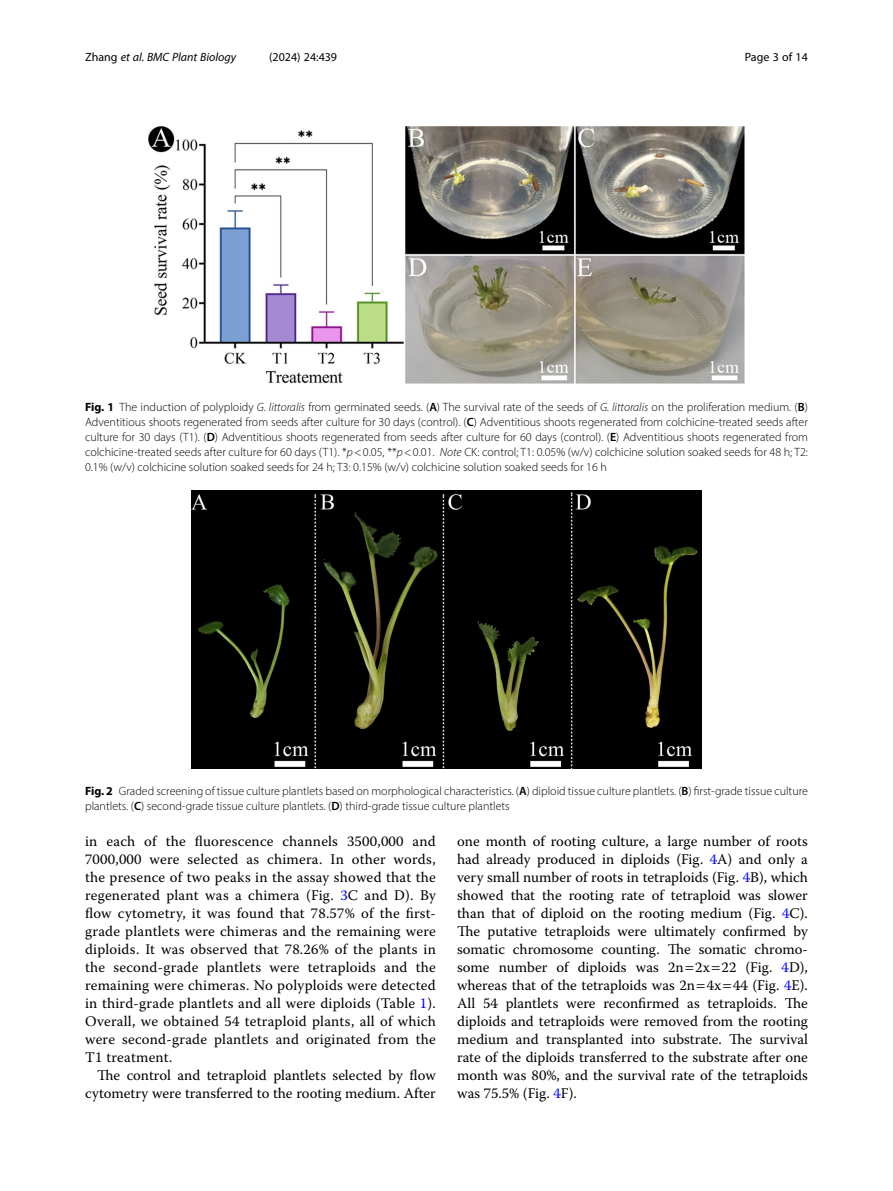
<style>
.page{position:relative;width:893px;height:1191px;background:#fff}
.page>*{position:absolute;margin:0;border:0;box-sizing:border-box;transform-origin:0 0}
.Body_Text_Indent{font:14.7px/18px "Warnock Pro";color:#000;text-align:right}
.Body_Text{font:14.7px/18px "Warnock Pro";letter-spacing:.015em;color:#000;text-align:justify}
.Figure_Caption{font:300 12px/15px "Myriad Pro";color:#000}
.t1{font:italic 12px "Myriad Pro";color:#000}
.t2{font:12px "Myriad Pro";color:#000}
.s1{font-style:normal}
.s2{font-weight:700}
.s3{font-style:italic}
.s4{font-weight:600}
.s5{color:#00f}
</style>
<div class="page">
<img style="left:191px;top:490px;width:511px;height:278px">
<img style="left:149px;top:126px;width:595px;height:257px">
<p class="t1" style="left:85px;top:50px;width:152px"><span class="s1">Zhang</span> et al. BMC Plant Biology</p>
<p class="t2" style="left:269px;top:50px;width:70px">(2024) 24:439</p>
<p class="t2" style="left:745px;top:50px;width:65px">Page 3 of 14</p>
<p class="Figure_Caption" style="left:85px;top:399px;width:724px;text-align:justify"><span class="s2">Fig. 1</span> The induction of polyploidy <span class="s3">G. littoralis</span> from germinated seeds. (<span class="s4">A</span>) The survival rate of the seeds of <span class="s3">G. littoralis</span> on the proliferation medium. (<span class="s4">B</span>)<br>Adventitious shoots regenerated from seeds after culture for 30 days (control). (<span class="s4">C</span>) Adventitious shoots regenerated from colchicine-treated seeds after culture for 30 days (T1). (<span class="s4">D</span>) Adventitious shoots regenerated from seeds after culture for 60 days (control). (<span class="s4">E</span>) Adventitious shoots regenerated from colchicine-treated seeds after culture for 60 days (T1). *<span class="s3">p</span>&lt;0.05, **<span class="s3">p</span>&lt;0.01. <span class="s3">Note</span> CK: control; T1: 0.05% (w/v) colchicine solution soaked seeds for 48 h; T2:<br>0.1% (w/v) colchicine solution soaked seeds for 24 h; T3: 0.15% (w/v) colchicine solution soaked seeds for 16 h</p>
<p class="Figure_Caption" style="left:85px;top:784px;width:724px"><span class="s2">Fig. 2</span> Graded screening of tissue culture plantlets based on morphological characteristics. (<span class="s4">A</span>) diploid tissue culture plantlets. (<span class="s4">B</span>) first-grade tissue culture plantlets. (<span class="s4">C</span>) second-grade tissue culture plantlets. (<span class="s4">D</span>) third-grade tissue culture plantlets</p>
<p class="Body_Text" style="left:85px;top:832px;width:352px">in each of the fluorescence channels 3500,000 and 7000,000 were selected as chimera. In other words, the presence of two peaks in the assay showed that the regenerated plant was a chimera (Fig. <span class="s5">3</span>C and D). By flow cytometry, it was found that 78.57% of the first&shy;grade plantlets were chimeras and the remaining were diploids. It was observed that 78.26% of the plants in the second-grade plantlets were tetraploids and the remaining were chimeras. No polyploids were detected in third-grade plantlets and all were diploids (Table <span class="s5">1</span>).<br>Overall, we obtained 54 tetraploid plants, all of which were second-grade plantlets and originated from the T1 treatment.</p>
<p class="Body_Text_Indent" style="left:85px;top:1066px;width:352px">The control and tetraploid plantlets selected by flow cytometry were transferred to the rooting medium. After</p>
<p class="Body_Text_Indent" style="left:457px;top:832px;width:352px;text-align:justify">one month of rooting culture, a large number of roots had already produced in diploids (Fig. <span class="s5">4</span>A) and only a very small number of roots in tetraploids (Fig. <span class="s5">4</span>B), which showed that the rooting rate of tetraploid was slower than that of diploid on the rooting medium (Fig. <span class="s5">4</span>C).<br>The putative tetraploids were ultimately confirmed by somatic chromosome counting. The somatic chromo&shy;some number of diploids was 2n 2x 22 (Fig. <span class="s5">4</span>D), whereas that of the tetraploids was 2n 4x 44 (Fig. <span class="s5">4</span>E).<br>All 54 plantlets were reconfirmed as tetraploids. The diploids and tetraploids were removed from the rooting medium and transplanted into substrate. The survival rate of the diploids transferred to the substrate after one month was 80%, and the survival rate of the tetraploids was 75.5% (Fig. <span class="s5">4</span>F).</p>
</div>
